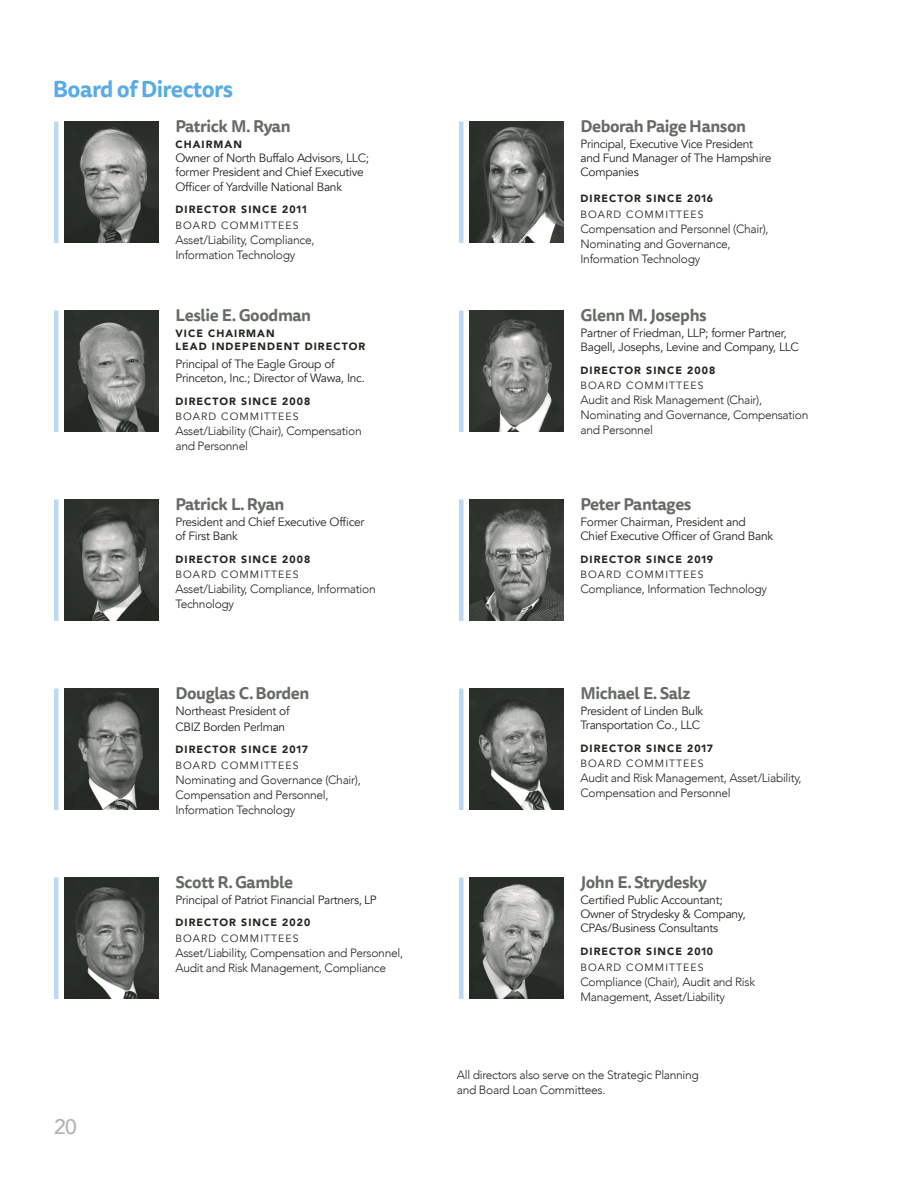
<style>
.page{position:relative;width:918px;height:1188px;background:#fff}
.page>*{position:absolute;margin:0;border:0;box-sizing:border-box;transform-origin:0 0}
.t1{font:700 22.5px "Tisa Sans Pro";letter-spacing:-.025em;color:#5aace5}
.t2{font:500 21px "Avenir";color:#b2b2b1}
.t3{font:700 16.5px "Tisa Sans Pro";letter-spacing:-.025em;color:#676b66}
.t4{font:300 12px/15px "Avenir";letter-spacing:-.025em;color:#222620}
.t5{font:12px/14.2px "Avenir";letter-spacing:-.025em;color:#222620}
.t6{font:900 10.5px/13.5px "Avenir";letter-spacing:.1em;color:#222620}
.t7{font:10.5px "Avenir";letter-spacing:.1em;color:#222620}
</style>
<div class="page">
<img style="left:64px;top:122px;width:95px;height:121px">
<img style="left:469px;top:500px;width:95px;height:121px">
<img style="left:469px;top:688px;width:95px;height:122px">
<img style="left:469px;top:878px;width:95px;height:121px">
<img style="left:469px;top:122px;width:95px;height:121px">
<img style="left:469px;top:310px;width:95px;height:122px">
<img style="left:64px;top:688px;width:95px;height:122px">
<img style="left:64px;top:878px;width:95px;height:121px">
<img style="left:64px;top:500px;width:95px;height:121px">
<img style="left:64px;top:310px;width:95px;height:122px">
<hr style="left:54px;top:122px;width:4px;height:121px;background:#bdd8f3">
<div style="left:459px;top:122px;width:5px;height:121px;background:#bdd8f3"></div>
<hr style="left:54px;top:310px;width:4px;height:122px;background:#bdd8f3">
<div style="left:459px;top:310px;width:5px;height:122px;background:#bdd8f3"></div>
<hr style="left:54px;top:500px;width:4px;height:121px;background:#bdd8f3">
<div style="left:459px;top:500px;width:5px;height:121px;background:#bdd8f3"></div>
<hr style="left:54px;top:688px;width:4px;height:122px;background:#bdd8f3">
<hr style="left:54px;top:878px;width:4px;height:121px;background:#bdd8f3">
<div style="left:459px;top:688px;width:5px;height:122px;background:#bdd8f3"></div>
<div style="left:459px;top:878px;width:5px;height:121px;background:#bdd8f3"></div>
<p class="t1" style="left:53px;top:73px;width:182px">Board of Directors</p>
<p class="t3" style="left:176px;top:114px;width:117px">Patrick M. Ryan</p>
<p class="t6" style="left:176px;top:137px;width:68px">CHAIRMAN</p>
<p class="t5" style="left:176px;top:151px;width:195px">Owner of North Buffalo Advisors, LLC; former President and Chief Executive<br>Officer of Yardville National Bank</p>
<p class="t6" style="left:176px;top:202px;width:134px">DIRECTOR SINCE 2011</p>
<p class="t7" style="left:176px;top:219px;width:125px">BOARD COMMITTEES</p>
<p class="t4" style="left:176px;top:232px;width:141px">Asset/Liability, Compliance,<br>Information Technology</p>
<p class="t3" style="left:176px;top:303px;width:137px">Leslie E. Goodman</p>
<p class="t6" style="left:176px;top:326px;width:191px">VICE CHAIRMAN<br>LEAD INDEPENDENT DIRECTOR</p>
<p class="t5" style="left:176px;top:357px;width:191px">Principal of The Eagle Group of<br>Princeton, Inc.; Director of Wawa, Inc.</p>
<p class="t6" style="left:176px;top:394px;width:136px">DIRECTOR SINCE 2008</p>
<p class="t7" style="left:176px;top:411px;width:125px">BOARD COMMITTEES</p>
<p class="t4" style="left:176px;top:424px;width:188px">Asset/Liability (Chair), Compensation and Personnel</p>
<p class="t3" style="left:176px;top:492px;width:111px">Patrick L. Ryan</p>
<p class="t5" style="left:176px;top:515px;width:191px">President and Chief Executive Officer of First Bank</p>
<p class="t6" style="left:176px;top:552px;width:136px">DIRECTOR SINCE 2008</p>
<p class="t7" style="left:176px;top:568px;width:125px">BOARD COMMITTEES</p>
<p class="t4" style="left:176px;top:582px;width:202px">Asset/Liability, Compliance, Information<br>Technology</p>
<p class="t3" style="left:176px;top:681px;width:136px">Douglas C. Borden</p>
<p class="t5" style="left:176px;top:703px;width:116px;line-height:15.8px">Northeast President of<br>CBIZ Borden Perlman</p>
<p class="t6" style="left:176px;top:742px;width:134px">DIRECTOR SINCE 2017</p>
<p class="t7" style="left:176px;top:759px;width:125px">BOARD COMMITTEES</p>
<p class="t4" style="left:176px;top:772px;width:187px">Nominating and Governance (Chair),</p>
<p class="t4" style="left:176px;top:787px;width:154px">Compensation and Personnel,</p>
<p class="t4" style="left:176px;top:802px;width:121px">Information Technology</p>
<p class="t2" style="left:54px;top:1109px;width:24px">20</p>
<p class="t3" style="left:176px;top:870px;width:119px">Scott R. Gamble</p>
<p class="t5" style="left:176px;top:893px;width:203px">Principal of Patriot Financial Partners, LP</p>
<p class="t6" style="left:176px;top:916px;width:136px">DIRECTOR SINCE 2020</p>
<p class="t7" style="left:176px;top:932px;width:125px">BOARD COMMITTEES</p>
<p class="t4" style="left:176px;top:945px;width:229px">Asset/Liability, Compensation and Personnel,<br>Audit and Risk Management, Compliance</p>
<p class="t3" style="left:580px;top:114px;width:167px">Deborah Paige Hanson</p>
<p class="t5" style="left:580px;top:137px;width:192px">Principal, Executive Vice President and Fund Manager of The Hampshire<br>Companies</p>
<p class="t6" style="left:580px;top:191px;width:134px">DIRECTOR SINCE 2016</p>
<p class="t7" style="left:580px;top:208px;width:125px">BOARD COMMITTEES</p>
<p class="t4" style="left:580px;top:221px;width:190px">Compensation and Personnel (Chair),</p>
<p class="t4" style="left:580px;top:236px;width:152px">Nominating and Governance,</p>
<p class="t4" style="left:580px;top:251px;width:121px">Information Technology</p>
<p class="t3" style="left:580px;top:303px;width:128px">Glenn M. Josephs</p>
<p class="t5" style="left:580px;top:326px;width:220px">Partner of Friedman, LLP; former Partner,<br>Bagell, Josephs, Levine and Company, LLC</p>
<p class="t6" style="left:580px;top:363px;width:136px">DIRECTOR SINCE 2008</p>
<p class="t7" style="left:580px;top:379px;width:125px">BOARD COMMITTEES</p>
<p class="t4" style="left:580px;top:393px;width:229px">Audit and Risk Management (Chair),<br>Nominating and Governance, Compensation and Personnel</p>
<p class="t3" style="left:580px;top:492px;width:113px">Peter Pantages</p>
<p class="t5" style="left:580px;top:515px;width:194px">Former Chairman, President and<br>Chief Executive Officer of Grand Bank</p>
<p class="t6" style="left:580px;top:552px;width:134px">DIRECTOR SINCE 2019</p>
<p class="t7" style="left:580px;top:568px;width:125px">BOARD COMMITTEES</p>
<p class="t4" style="left:580px;top:582px;width:188px">Compliance, Information Technology</p>
<p class="t3" style="left:580px;top:681px;width:112px">Michael E. Salz</p>
<p class="t5" style="left:580px;top:704px;width:124px">President of Linden Bulk<br>Transportation Co., LLC</p>
<p class="t6" style="left:580px;top:741px;width:134px">DIRECTOR SINCE 2017</p>
<p class="t7" style="left:580px;top:757px;width:125px">BOARD COMMITTEES</p>
<p class="t4" style="left:580px;top:771px;width:223px">Audit and Risk Management, Asset/Liability,<br>Compensation and Personnel</p>
<p class="t3" style="left:580px;top:870px;width:128px">John E. Strydesky</p>
<p class="t5" style="left:580px;top:893px;width:167px">Certified Public Accountant;<br>Owner of Strydesky &amp; Company,<br>CPAs/Business Consultants</p>
<p class="t6" style="left:580px;top:944px;width:134px">DIRECTOR SINCE 2010</p>
<p class="t7" style="left:580px;top:961px;width:125px">BOARD COMMITTEES</p>
<p class="t4" style="left:580px;top:974px;width:176px">Compliance (Chair), Audit and Risk<br>Management, Asset/Liability</p>
<p class="t4" style="left:457px;top:1067px;width:244px;line-height:15.8px">All directors also serve on the Strategic Planning and Board Loan Committees.</p>
</div>
